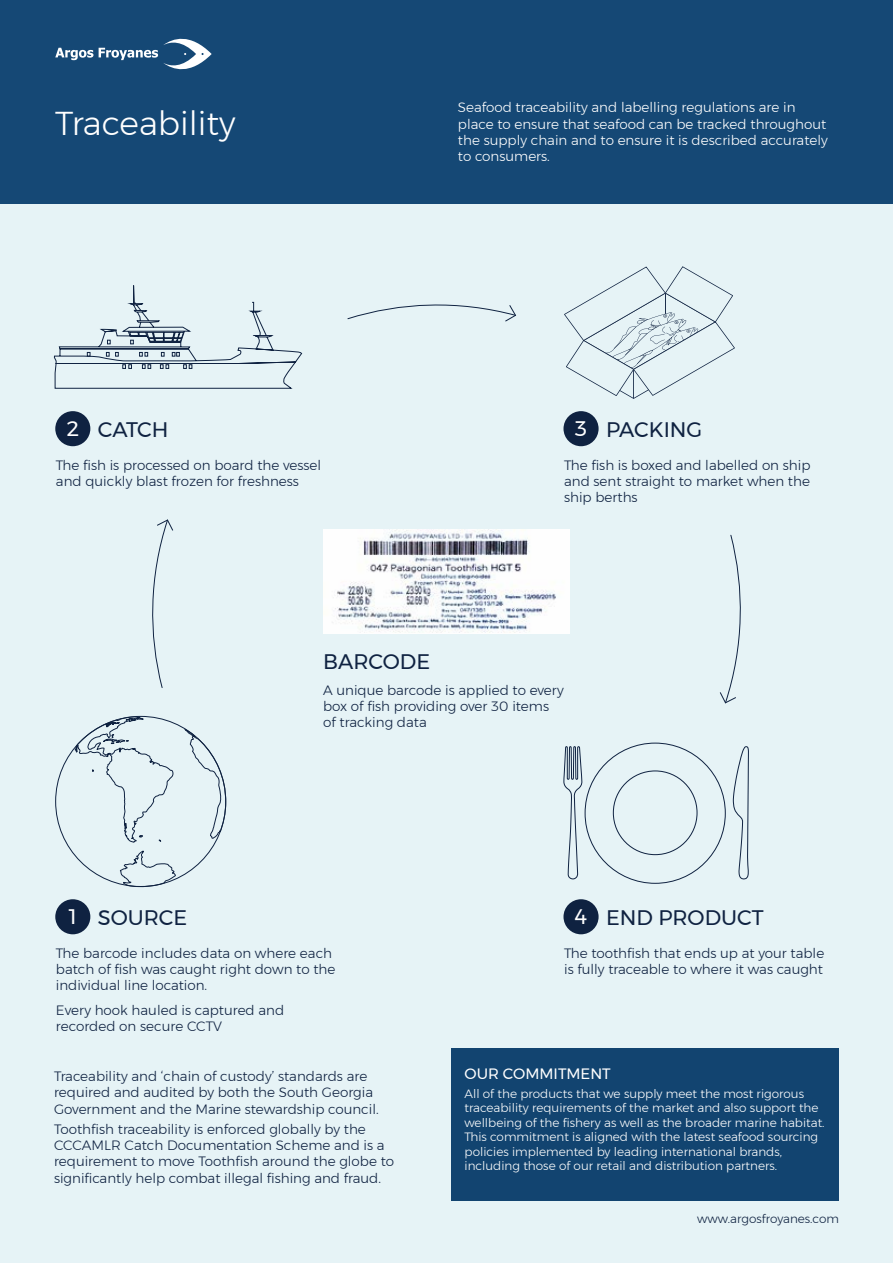
<style>
.page{position:relative;width:893px;height:1263px;background:#fff}
.page>*{position:absolute;margin:0;border:0;box-sizing:border-box;transform-origin:0 0}
.t1{font:300 33px "Montserrat";color:#fff}
.t2{font:21px "Montserrat";color:#0f2241}
.t3{font:15px "Montserrat";color:#fff}
.t4{font:300 13.5px/16.2px "Montserrat";color:#0f2241}
.t5{font:300 13.5px/16.2px "Montserrat";color:#fff}
.t6{font:300 12px/14.4px "Montserrat";color:#fff}
.t7{font:300 12px "Montserrat";color:#0f2241}
.s1{color:#fff}
</style>
<div class="page">
<div style="left:0;top:204px;width:893px;height:1059px;background:#e6f3f6"></div>
<div style="left:0;top:0;width:893px;height:204px;background:#154875"></div>
<div style="left:452px;top:1048px;width:387px;height:152px;background:#154875"></div>
<svg style="left:55px;top:48px;width:38px;height:12px"></svg>
<svg style="left:99px;top:38px;width:113px;height:32px"></svg>
<svg style="left:54px;top:285px;width:249px;height:104px"></svg>
<div style="left:55px;top:411px;width:35px;height:35px;background:#0f2241;border-radius:50%"></div>
<div style="left:55px;top:899px;width:35px;height:35px;background:#0f2241;border-radius:50%"></div>
<div style="left:563px;top:411px;width:36px;height:35px;background:#0f2241;border-radius:50%"></div>
<div style="left:563px;top:899px;width:36px;height:35px;background:#0f2241;border-radius:50%"></div>
<img style="left:323px;top:529px;width:247px;height:104px">
<svg style="left:347px;top:304px;width:169px;height:18px"></svg>
<svg style="left:720px;top:535px;width:21px;height:168px"></svg>
<svg style="left:152px;top:520px;width:21px;height:168px"></svg>
<svg style="left:75px;top:716px;width:151px;height:172px"></svg>
<svg style="left:564px;top:266px;width:171px;height:133px"></svg>
<svg style="left:563px;top:742px;width:186px;height:142px"></svg>
<h1 class="t1" style="left:55px;top:99px;width:182px">Traceability</h1>
<p class="t5" style="left:458px;top:99px;width:371px">Seafood traceability and labelling regulations are in place to ensure that seafood can be tracked throughout the supply chain and to ensure it is described accurately to consumers.</p>
<h2 class="t2" style="left:67px;top:413px;width:103px"><span class="s1">2</span> CATCH</h2>
<p class="t4" style="left:56px;top:457px;width:267px">The fish is processed on board the vessel and quickly blast frozen for freshness</p>
<h2 class="t2" style="left:323px;top:645px;width:108px">BARCODE</h2>
<h2 class="t2" style="left:575px;top:413px;width:129px"><span class="s1">3</span> PACKING</h2>
<p class="t4" style="left:564px;top:457px;width:248px;text-align:justify">The fish is boxed and labelled on ship and sent straight to market when the ship berths</p>
<h2 class="t2" style="left:69px;top:901px;width:120px"><span class="s1">1</span> SOURCE</h2>
<p class="t4" style="left:323px;top:682px;width:242px">A unique barcode is applied to every box of fish providing over 30 items of tracking data</p>
<h2 class="t2" style="left:575px;top:901px;width:190px"><span class="s1">4</span> END PRODUCT</h2>
<p class="t4" style="left:56px;top:945px;width:281px">The barcode includes data on where each batch of fish was caught right down to the individual line location.</p>
<p class="t4" style="left:56px;top:1002px;width:230px">Every hook hauled is captured and recorded on secure CCTV</p>
<p class="t4" style="left:54px;top:1068px;width:326px">Traceability and ‘chain of custody’ standards are required and audited by both the South Georgia<br>Government and the Marine stewardship council.</p>
<p class="t4" style="left:54px;top:1121px;width:342px">Toothfish traceability is enforced globally by the CCCAMLR Catch Documentation Scheme and is a requirement to move Toothfish around the globe to significantly help combat illegal fishing and fraud.</p>
<p class="t4" style="left:564px;top:945px;width:262px">The toothfish that ends up at your table is fully traceable to where it was caught</p>
<p class="t3" style="left:465px;top:1062px;width:148px">OUR COMMITMENT</p>
<p class="t6" style="left:465px;top:1086px;width:362px">All of the products that we supply meet the most rigorous traceability requirements of the market and also support the wellbeing of the fishery as well as the broader marine habitat.<br>This commitment is aligned with the latest seafood sourcing policies implemented by leading international brands, including those of our retail and distribution partners.</p>
<p class="t7" style="left:697px;top:1210px;width:143px">www.argosfroyanes.com</p>
</div>
